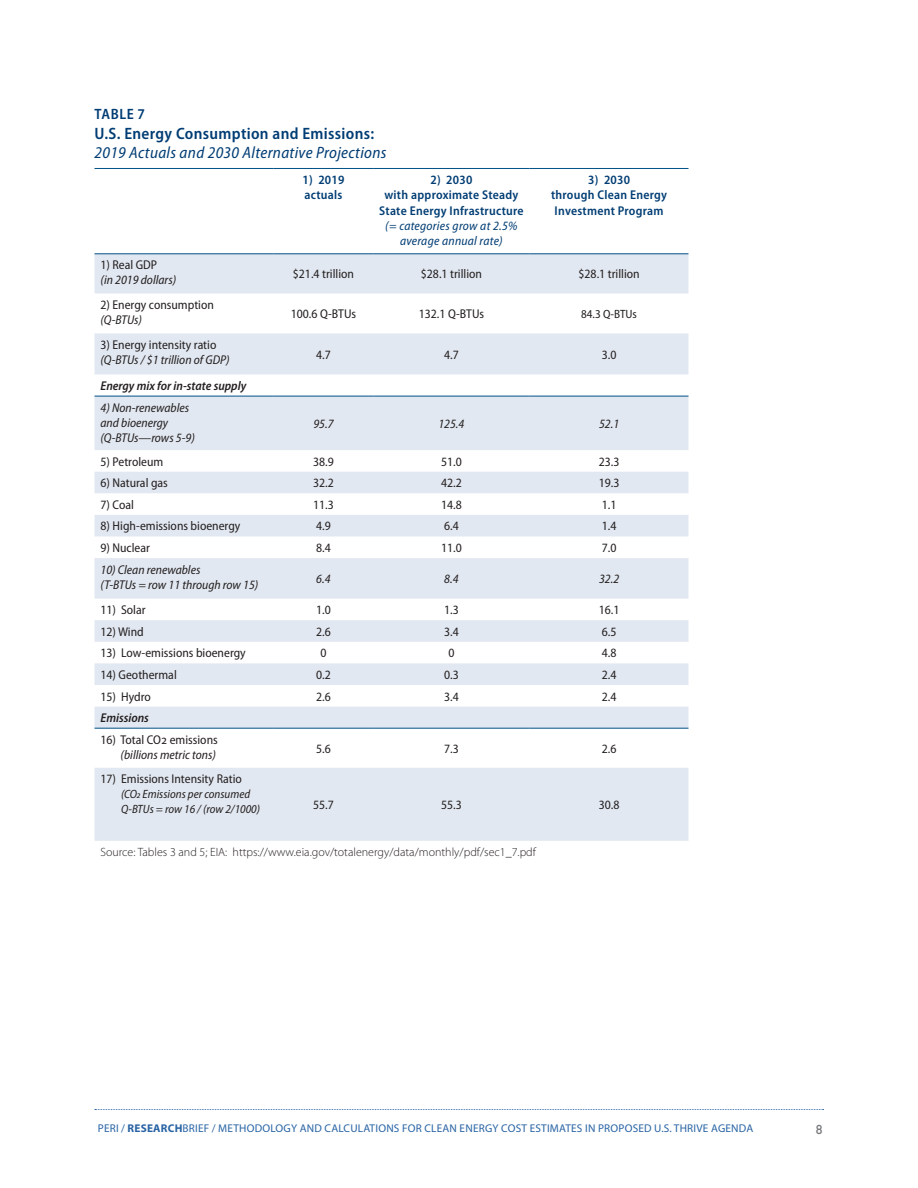
<style>
.page{position:relative;width:918px;height:1188px;background:#fff}
.page>*{position:absolute;margin:0;border:0;box-sizing:border-box;transform-origin:0 0}
.Table_Title{font:italic semi-condensed 16.5px "Myriad Pro";letter-spacing:.02em;color:#013d74}
.Table_Title-2{font:600 semi-condensed 16.5px "Myriad Pro";letter-spacing:.02em;color:#013d74}
.TableNumber{font:600 semi-condensed 15px "Myriad Pro";letter-spacing:.04em;color:#013d74}
.Table_Text{font:semi-condensed 12.75px/15px "Myriad Pro";color:#231f20}
.Table_Text-2{font:italic semi-condensed 12.75px/15px "Myriad Pro";color:#231f20}
.Table_Header1{font:600 semi-condensed 12.75px/15.3px "Myriad Pro";letter-spacing:.02em;color:#013d74;text-align:center}
.Table_Text-3{font:italic 600 semi-condensed 12.75px "Myriad Pro";color:#231f20}
.Source{font:300 12px "Myriad Pro";color:#231f20}
.Table_Text-4{font:italic semi-condensed 12px/15px "Myriad Pro";color:#231f20}
.Table_Text-5{font:semi-condensed 12px "Myriad Pro";letter-spacing:-.005em;color:#231f20}
.t1{font:500 12px "Futura";color:#76787b}
.t2{font:11.25px "Myriad Pro";letter-spacing:.02em;color:#2863a4}
.s1{font-weight:400;font-style:italic}
.s2{font-style:normal}
.s3{font-style:italic}
.s4{font-weight:700}
</style>
<div class="page">
<svg style="left:95px;top:1109px;width:729px;height:1px"></svg>
<svg style="left:94px;top:254px;width:594px;height:587px;fill:#e2e8f1"></svg>
<hr style="left:94px;top:168px;width:180px;height:1px;background:#005187">
<hr style="left:274px;top:168px;width:99px;height:1px;background:#005187">
<hr style="left:373px;top:168px;width:157px;height:1px;background:#005187">
<hr style="left:530px;top:168px;width:158px;height:1px;background:#005187">
<hr style="left:94px;top:253px;width:180px;height:1px;background:#005187">
<hr style="left:274px;top:253px;width:99px;height:1px;background:#005187">
<hr style="left:373px;top:253px;width:157px;height:1px;background:#005187">
<hr style="left:530px;top:253px;width:158px;height:1px;background:#005187">
<hr style="left:94px;top:396px;width:180px;height:1px;background:#005187">
<hr style="left:274px;top:396px;width:99px;height:1px;background:#005187">
<hr style="left:373px;top:396px;width:157px;height:1px;background:#005187">
<hr style="left:530px;top:396px;width:158px;height:1px;background:#005187">
<hr style="left:94px;top:728px;width:180px;height:1px;background:#005187">
<hr style="left:274px;top:728px;width:99px;height:1px;background:#005187">
<hr style="left:373px;top:728px;width:157px;height:1px;background:#005187">
<hr style="left:530px;top:728px;width:158px;height:1px;background:#005187">
<p class="TableNumber" style="left:95px;top:106px;width:52px">TABLE 7</p>
<p class="Table_Title-2" style="left:94px;top:124px;width:281px">U.S. Energy Consumption and Emissions:</p>
<p class="Table_Title" style="left:94px;top:144px;width:294px">2019 Actuals and 2030 Alternative Projections</p>
<p class="Table_Header1" style="left:302px;top:172px;width:44px">1) 2019</p>
<p class="Table_Header1" style="left:304px;top:188px;width:39px">actuals</p>
<p class="Table_Header1" style="left:430px;top:172px;width:44px">2) 2030</p>
<p class="Table_Header1" style="left:379px;top:188px;width:146px">with approximate Steady<br>State Energy Infrastructure <span class="s1">(= categories grow at 2.5% average annual rate)</span></p>
<p class="Table_Header1" style="left:588px;top:172px;width:44px">3) 2030</p>
<p class="Table_Header1" style="left:551px;top:188px;width:117px;text-align:left">through Clean Energy<br>Investment Program</p>
<p class="Table_Text-2" style="left:100px;top:258px;width:77px"><span class="s2">1) Real GDP<br></span>(in 2019 dollars)</p>
<p class="Table_Text" style="left:293px;top:267px;width:63px">$21.4 trillion</p>
<p class="Table_Text" style="left:421px;top:267px;width:63px">$28.1 trillion</p>
<p class="Table_Text" style="left:579px;top:267px;width:63px">$28.1 trillion</p>
<p class="Table_Text" style="left:100px;top:298px;width:115px">2) Energy consumption <span class="s3">(Q-BTUs)</span></p>
<p class="Table_Text" style="left:291px;top:307px;width:67px">100.6 Q-BTUs</p>
<p class="Table_Text" style="left:419px;top:307px;width:67px">132.1 Q-BTUs</p>
<p class="Table_Text-5" style="left:581px;top:307px;width:57px">84.3 Q-BTUs</p>
<p class="Table_Text-2" style="left:100px;top:338px;width:131px"><span class="s2">3) Energy intensity ratio </span>(Q-BTUs / $1 trillion of GDP)</p>
<p class="Table_Text" style="left:316px;top:347px;width:16px">4.7</p>
<p class="Table_Text" style="left:444px;top:347px;width:16px">4.7</p>
<p class="Table_Text" style="left:602px;top:347px;width:16px">3.0</p>
<p class="Table_Text-3" style="left:100px;top:379px;width:147px">Energy mix for in-state supply</p>
<p class="Table_Text-2" style="left:100px;top:400px;width:96px">4) Non-renewables and bioenergy (Q-BTUs—rows 5-9)</p>
<p class="Table_Text-2" style="left:313px;top:416px;width:22px">95.7</p>
<p class="Table_Text-2" style="left:438px;top:416px;width:28px">125.4</p>
<p class="Table_Text-2" style="left:599px;top:416px;width:22px">52.1</p>
<p class="Table_Text" style="left:100px;top:454px;width:64px">5) Petroleum</p>
<p class="Table_Text" style="left:313px;top:454px;width:22px">38.9</p>
<p class="Table_Text" style="left:441px;top:454px;width:22px">51.0</p>
<p class="Table_Text" style="left:599px;top:454px;width:22px">23.3</p>
<p class="Table_Text" style="left:100px;top:476px;width:69px">6) Natural gas</p>
<p class="Table_Text" style="left:313px;top:476px;width:22px">32.2</p>
<p class="Table_Text" style="left:441px;top:476px;width:22px">42.2</p>
<p class="Table_Text" style="left:599px;top:476px;width:22px">19.3</p>
<p class="Table_Text" style="left:100px;top:497px;width:35px">7) Coal</p>
<p class="Table_Text" style="left:313px;top:497px;width:22px">11.3</p>
<p class="Table_Text" style="left:441px;top:497px;width:22px">14.8</p>
<p class="Table_Text" style="left:602px;top:497px;width:16px">1.1</p>
<p class="Table_Text" style="left:100px;top:519px;width:141px">8) High-emissions bioenergy</p>
<p class="Table_Text" style="left:316px;top:519px;width:16px">4.9</p>
<p class="Table_Text" style="left:444px;top:519px;width:16px">6.4</p>
<p class="Table_Text" style="left:602px;top:519px;width:16px">1.4</p>
<p class="Table_Text" style="left:100px;top:541px;width:51px">9) Nuclear</p>
<p class="Table_Text" style="left:316px;top:541px;width:16px">8.4</p>
<p class="Table_Text" style="left:441px;top:541px;width:22px">11.0</p>
<p class="Table_Text" style="left:602px;top:541px;width:16px">7.0</p>
<p class="Table_Text-2" style="left:100px;top:562px;width:159px">10) Clean renewables<br>(T-BTUs = row 11 through row 15)</p>
<p class="Table_Text-2" style="left:316px;top:572px;width:16px">6.4</p>
<p class="Table_Text-2" style="left:444px;top:572px;width:16px">8.4</p>
<p class="Table_Text-2" style="left:599px;top:572px;width:22px">32.2</p>
<p class="Table_Text" style="left:100px;top:603px;width:47px">11) Solar</p>
<p class="Table_Text" style="left:316px;top:603px;width:16px">1.0</p>
<p class="Table_Text" style="left:444px;top:603px;width:16px">1.3</p>
<p class="Table_Text" style="left:599px;top:603px;width:22px">16.1</p>
<p class="Table_Text" style="left:100px;top:624px;width:45px">12) Wind</p>
<p class="Table_Text" style="left:316px;top:624px;width:16px">2.6</p>
<p class="Table_Text" style="left:444px;top:624px;width:16px">3.4</p>
<p class="Table_Text" style="left:602px;top:624px;width:16px">6.5</p>
<p class="Table_Text" style="left:100px;top:646px;width:147px">13) Low-emissions bioenergy</p>
<p class="Table_Text" style="left:320px;top:646px;width:8px">0</p>
<p class="Table_Text" style="left:448px;top:646px;width:8px">0</p>
<p class="Table_Text" style="left:602px;top:646px;width:16px">4.8</p>
<p class="Table_Text" style="left:100px;top:667px;width:78px">14) Geothermal</p>
<p class="Table_Text" style="left:316px;top:667px;width:16px">0.2</p>
<p class="Table_Text" style="left:444px;top:667px;width:16px">0.3</p>
<p class="Table_Text" style="left:602px;top:667px;width:16px">2.4</p>
<p class="Table_Text" style="left:100px;top:689px;width:52px">15) Hydro</p>
<p class="Table_Text" style="left:316px;top:689px;width:16px">2.6</p>
<p class="Table_Text" style="left:444px;top:689px;width:16px">3.4</p>
<p class="Table_Text" style="left:602px;top:689px;width:16px">2.4</p>
<p class="Table_Text-3" style="left:100px;top:711px;width:50px">Emissions</p>
<p class="Table_Text" style="left:100px;top:732px;width:119px;text-align:right">16) Total CO2 emissions <span class="s3">(billions metric tons)</span></p>
<p class="Table_Text" style="left:316px;top:741px;width:16px">5.6</p>
<p class="Table_Text" style="left:444px;top:741px;width:16px">7.3</p>
<p class="Table_Text" style="left:602px;top:741px;width:16px">2.6</p>
<p class="Table_Text" style="left:100px;top:772px;width:143px">17) Emissions Intensity Ratio</p>
<p class="Table_Text-4" style="left:121px;top:787px;width:140px">(CO2 Emissions per consumed<br>Q-BTUs = row 16 / (row 2/1000)</p>
<p class="Table_Text" style="left:313px;top:798px;width:22px">55.7</p>
<p class="Table_Text" style="left:441px;top:798px;width:22px">55.3</p>
<p class="Table_Text" style="left:599px;top:798px;width:22px">30.8</p>
<p class="Source" style="left:100px;top:845px;width:437px">Source: Tables 3 and 5; EIA: https://www.eia.gov/totalenergy/data/monthly/pdf/sec1_7.pdf</p>
<p class="t2" style="left:98px;top:1123px;width:657px">PERI / <span class="s4">RESEARCH</span>BRIEF / METHODOLOGY AND CALCULATIONS FOR CLEAN ENERGY COST ESTIMATES IN PROPOSED U.S. THRIVE AGENDA</p>
<p class="t1" style="left:816px;top:1121px;width:9px">8</p>
</div>
